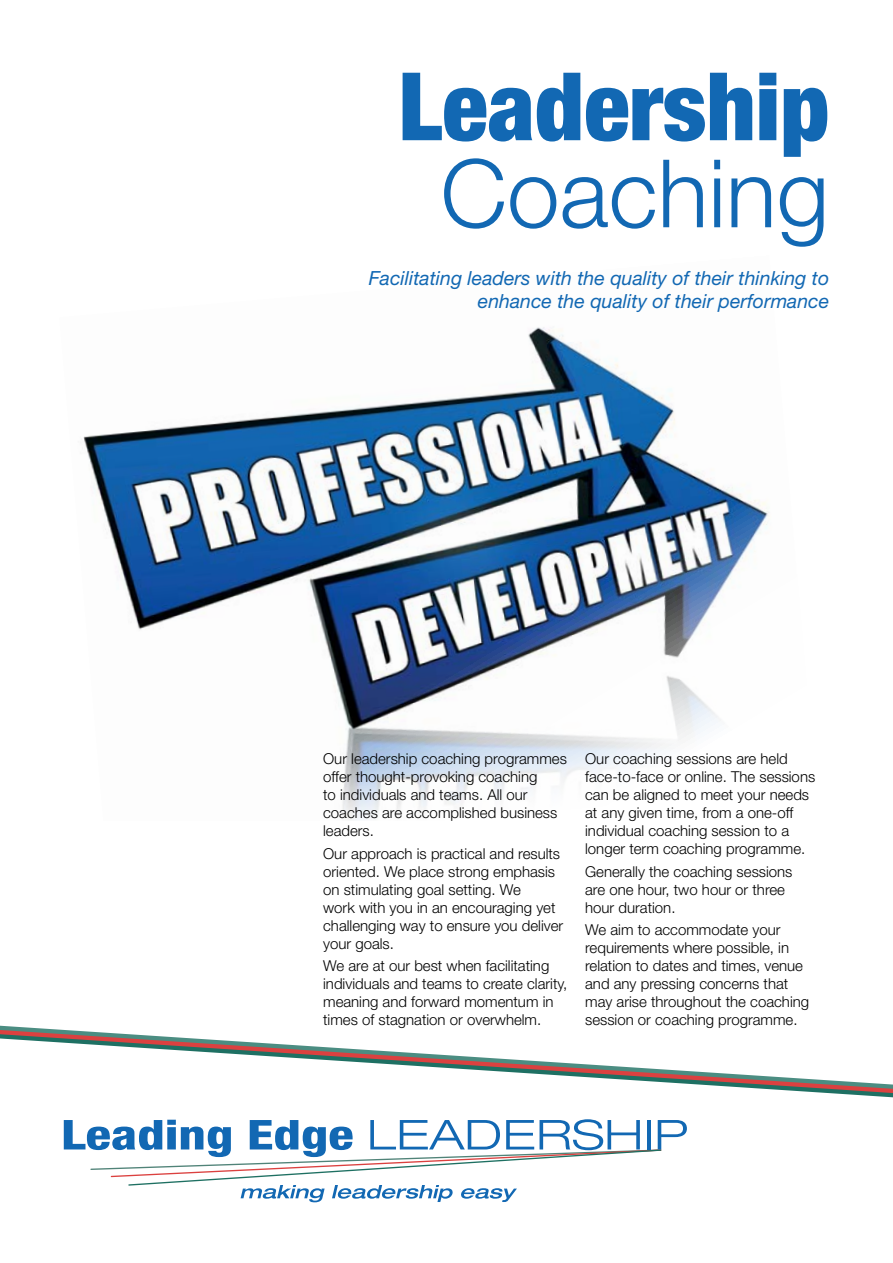
<style>
.page{position:relative;width:893px;height:1263px;background:#fff}
.page>*{position:absolute;margin:0;border:0;box-sizing:border-box;transform-origin:0 0}
.t1{font:900 condensed 94.5px "Helvetica Neue";color:#1268b3}
.t2{font:300 94.5px "Helvetica Neue";color:#1268b3}
.t3{font:italic 19.5px/22.5px "Helvetica Neue";color:#1268b3;text-align:right}
.t4{font:300 15px/18px "Helvetica Neue";color:#000}
</style>
<div class="page">
<img style="left:83px;top:327px;width:686px;height:493px">
<svg style="left:0;top:1038px;width:893px;height:165px"></svg>
<svg style="left:64px;top:1119px;width:623px;height:83px"></svg>
<h1 class="t1" style="left:398px;top:48px;width:432px">Leadership</h1>
<h1 class="t2" style="left:440px;top:136px;width:390px">Coaching</h1>
<h2 class="t3" style="left:369px;top:267px;width:462px">Facilitating leaders with the quality of their thinking to enhance the quality of their performance</h2>
<p class="t4" style="left:323px;top:750px;width:245px">Our leadership coaching programmes offer thought-provoking coaching<br>to individuals and teams. All our coaches are accomplished business leaders.</p>
<p class="t4" style="left:323px;top:844px;width:242px">Our approach is practical and results oriented. We place strong emphasis on stimulating goal setting. We<br>work with you in an encouraging yet challenging way to ensure you deliver your goals.</p>
<p class="t4" style="left:323px;top:956px;width:246px">We are at our best when facilitating individuals and teams to create clarity, meaning and forward momentum in times of stagnation or overwhelm.</p>
<p class="t4" style="left:585px;top:750px;width:232px">Our coaching sessions are held face-to-face or online. The sessions can be aligned to meet your needs at any given time, from a one-off individual coaching session to a longer term coaching programme.</p>
<p class="t4" style="left:585px;top:862px;width:209px">Generally the coaching sessions are one hour, two hour or three hour duration.</p>
<p class="t4" style="left:585px;top:920px;width:225px">We aim to accommodate your requirements where possible, in relation to dates and times, venue and any pressing concerns that may arise throughout the coaching session or coaching programme.</p>
</div>
